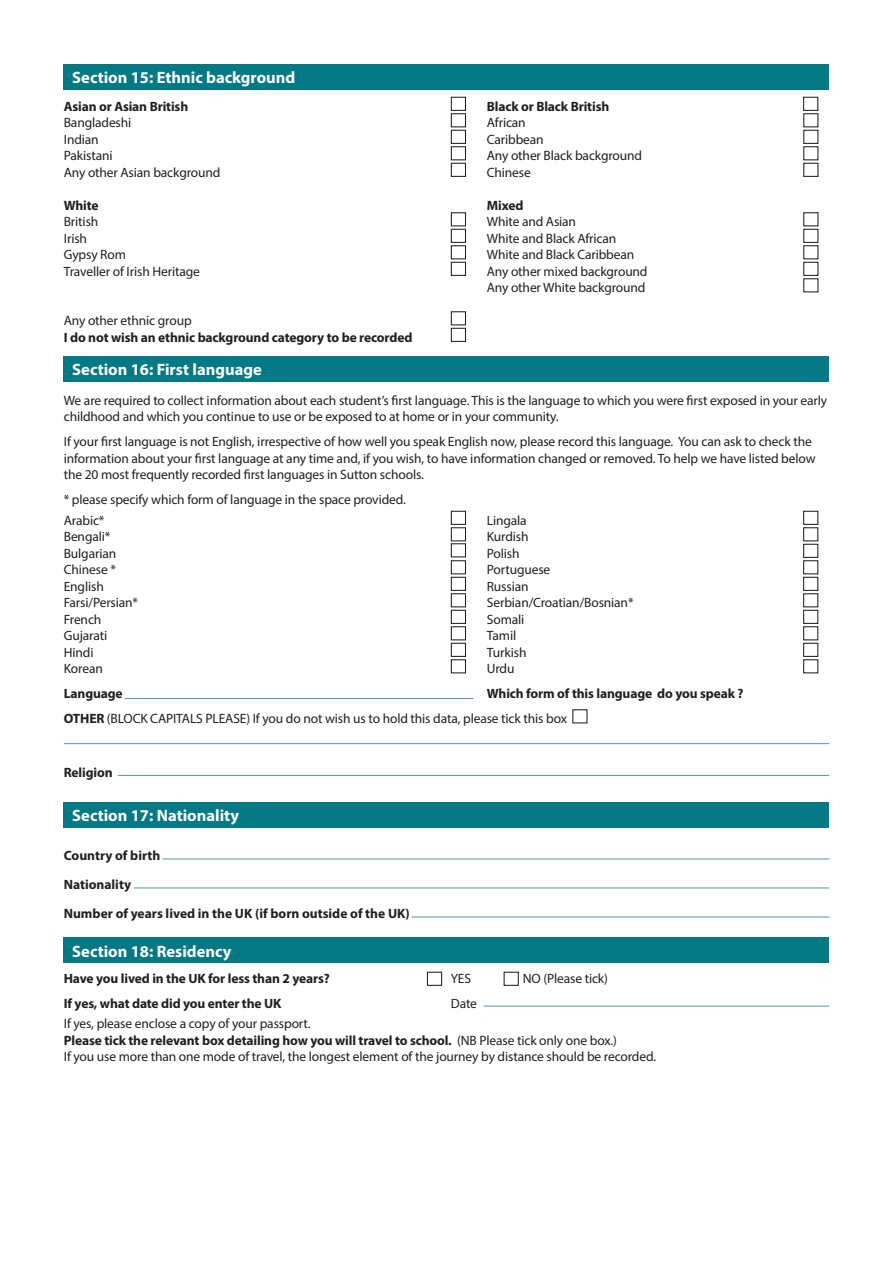
<style>
.page{position:relative;width:893px;height:1263px;background:#fff}
.page>*{position:absolute;margin:0;border:0;box-sizing:border-box;transform-origin:0 0}
.t1{font:700 16.5px "Myriad Pro";color:#fff}
.t2{font:13.5px/16.5px "Myriad Pro";letter-spacing:-.01em;color:#231f20}
.t3{font:700 13.5px/29.2px "Myriad Pro";letter-spacing:-.01em;color:#231f20}
.s1{font-weight:700}
</style>
<div class="page">
<div style="left:64px;top:938px;width:765px;height:25px;background:#037985"></div>
<div style="left:64px;top:802px;width:765px;height:25px;background:#037985"></div>
<hr style="left:484px;top:1006px;width:345px;height:1px;background:#5199a3">
<div style="left:64px;top:64px;width:765px;height:25px;background:#037985"></div>
<div style="left:64px;top:356px;width:765px;height:26px;background:#037985"></div>
<div style="left:451px;top:97px;width:15px;height:14px;border:1px solid #231f20"></div>
<div style="left:803px;top:97px;width:15px;height:14px;border:1px solid #231f20"></div>
<div style="left:451px;top:113px;width:15px;height:14px;border:1px solid #231f20"></div>
<div style="left:803px;top:113px;width:15px;height:14px;border:1px solid #231f20"></div>
<div style="left:451px;top:130px;width:15px;height:14px;border:1px solid #231f20"></div>
<div style="left:803px;top:130px;width:15px;height:14px;border:1px solid #231f20"></div>
<div style="left:451px;top:146px;width:15px;height:14px;border:1px solid #231f20"></div>
<div style="left:803px;top:146px;width:15px;height:14px;border:1px solid #231f20"></div>
<div style="left:451px;top:163px;width:15px;height:14px;border:1px solid #231f20"></div>
<div style="left:803px;top:163px;width:15px;height:14px;border:1px solid #231f20"></div>
<div style="left:451px;top:212px;width:15px;height:14px;border:1px solid #231f20"></div>
<div style="left:803px;top:212px;width:15px;height:14px;border:1px solid #231f20"></div>
<div style="left:451px;top:229px;width:15px;height:14px;border:1px solid #231f20"></div>
<div style="left:803px;top:229px;width:15px;height:14px;border:1px solid #231f20"></div>
<div style="left:451px;top:245px;width:15px;height:14px;border:1px solid #231f20"></div>
<div style="left:803px;top:245px;width:15px;height:14px;border:1px solid #231f20"></div>
<div style="left:451px;top:262px;width:15px;height:14px;border:1px solid #231f20"></div>
<div style="left:803px;top:262px;width:15px;height:14px;border:1px solid #231f20"></div>
<div style="left:803px;top:278px;width:15px;height:14px;border:1px solid #231f20"></div>
<div style="left:451px;top:311px;width:15px;height:14px;border:1px solid #231f20"></div>
<div style="left:451px;top:328px;width:15px;height:14px;border:1px solid #231f20"></div>
<div style="left:451px;top:511px;width:15px;height:14px;border:1px solid #231f20"></div>
<div style="left:803px;top:511px;width:15px;height:14px;border:1px solid #231f20"></div>
<div style="left:451px;top:527px;width:15px;height:14px;border:1px solid #231f20"></div>
<div style="left:803px;top:527px;width:15px;height:14px;border:1px solid #231f20"></div>
<div style="left:803px;top:544px;width:15px;height:14px;border:1px solid #231f20"></div>
<div style="left:451px;top:560px;width:15px;height:14px;border:1px solid #231f20"></div>
<div style="left:803px;top:560px;width:15px;height:14px;border:1px solid #231f20"></div>
<div style="left:451px;top:577px;width:15px;height:14px;border:1px solid #231f20"></div>
<div style="left:803px;top:577px;width:15px;height:14px;border:1px solid #231f20"></div>
<div style="left:451px;top:593px;width:15px;height:14px;border:1px solid #231f20"></div>
<div style="left:803px;top:593px;width:15px;height:14px;border:1px solid #231f20"></div>
<div style="left:451px;top:610px;width:15px;height:14px;border:1px solid #231f20"></div>
<div style="left:803px;top:610px;width:15px;height:14px;border:1px solid #231f20"></div>
<div style="left:451px;top:626px;width:15px;height:14px;border:1px solid #231f20"></div>
<div style="left:803px;top:626px;width:15px;height:14px;border:1px solid #231f20"></div>
<div style="left:451px;top:643px;width:15px;height:14px;border:1px solid #231f20"></div>
<div style="left:803px;top:643px;width:15px;height:14px;border:1px solid #231f20"></div>
<div style="left:451px;top:659px;width:15px;height:14px;border:1px solid #231f20"></div>
<div style="left:803px;top:659px;width:15px;height:14px;border:1px solid #231f20"></div>
<div style="left:572px;top:709px;width:16px;height:14px;border:1px solid #231f20"></div>
<hr style="left:118px;top:775px;width:711px;height:1px;background:#5199a3">
<hr style="left:64px;top:743px;width:765px;height:1px;background:#5199a3">
<hr style="left:125px;top:698px;width:348px;height:1px;background:#5199a3">
<div style="left:451px;top:543px;width:15px;height:14px;border:1px solid #231f20"></div>
<hr style="left:162px;top:858px;width:667px;height:1px;background:#5199a3">
<hr style="left:134px;top:887px;width:695px;height:1px;background:#5199a3">
<hr style="left:412px;top:916px;width:417px;height:1px;background:#5199a3">
<div style="left:427px;top:972px;width:15px;height:14px;border:1px solid #231f20"></div>
<div style="left:504px;top:972px;width:15px;height:14px;border:1px solid #231f20"></div>
<p class="t1" style="left:72px;top:66px;width:225px">Section 15: Ethnic background</p>
<p class="t3" style="left:64px;top:91px;width:126px">Asian or Asian British</p>
<p class="t3" style="left:487px;top:91px;width:124px">Black or Black British</p>
<p class="t2" style="left:64px;top:114px;width:69px">Bangladeshi</p>
<p class="t2" style="left:487px;top:114px;width:40px">African</p>
<p class="t2" style="left:64px;top:131px;width:36px">Indian</p>
<p class="t2" style="left:487px;top:131px;width:58px">Caribbean</p>
<p class="t2" style="left:64px;top:147px;width:50px">Pakistani</p>
<p class="t2" style="left:487px;top:147px;width:157px">Any other Black background</p>
<p class="t2" style="left:64px;top:164px;width:158px">Any other Asian background</p>
<p class="t2" style="left:487px;top:164px;width:46px">Chinese</p>
<p class="t3" style="left:64px;top:190px;width:36px">White</p>
<p class="t3" style="left:487px;top:190px;width:38px">Mixed</p>
<p class="t2" style="left:64px;top:213px;width:36px">British</p>
<p class="t2" style="left:487px;top:213px;width:91px">White and Asian</p>
<p class="t2" style="left:64px;top:230px;width:25px">Irish</p>
<p class="t2" style="left:487px;top:230px;width:131px">White and Black African</p>
<p class="t2" style="left:64px;top:246px;width:64px">Gypsy Rom</p>
<p class="t2" style="left:487px;top:246px;width:149px">White and Black Caribbean</p>
<p class="t2" style="left:64px;top:263px;width:138px">Traveller of Irish Heritage</p>
<p class="t2" style="left:487px;top:263px;width:162px">Any other mixed background<br>Any other White background</p>
<p class="t2" style="left:64px;top:312px;width:129px">Any other ethnic group</p>
<p class="t3" style="left:64px;top:322px;width:350px">I do not wish an ethnic background category to be recorded</p>
<p class="t1" style="left:72px;top:359px;width:191px">Section 16: First language</p>
<p class="t2" style="left:64px;top:392px;width:765px">We are required to collect information about each student’s first language. This is the language to which you were first exposed in your early childhood and which you continue to use or be exposed to at home or in your community.</p>
<p class="t2" style="left:64px;top:433px;width:753px">If your first language is not English, irrespective of how well you speak English now, please record this language. You can ask to check the information about your first language at any time and, if you wish, to have information changed or removed. To help we have listed below the 20 most frequently recorded first languages in Sutton schools.</p>
<p class="t2" style="left:64px;top:489px;width:344px;line-height:20.7px">* please specify which form of language in the space provided.<br>Arabic*</p>
<p class="t2" style="left:487px;top:512px;width:41px">Lingala</p>
<p class="t2" style="left:64px;top:528px;width:48px">Bengali*</p>
<p class="t2" style="left:487px;top:528px;width:43px">Kurdish</p>
<p class="t2" style="left:64px;top:545px;width:54px">Bulgarian</p>
<p class="t2" style="left:487px;top:545px;width:34px">Polish</p>
<p class="t2" style="left:64px;top:561px;width:54px">Chinese *</p>
<p class="t2" style="left:487px;top:561px;width:65px">Portuguese</p>
<p class="t2" style="left:64px;top:578px;width:42px">English</p>
<p class="t2" style="left:487px;top:578px;width:43px">Russian</p>
<p class="t2" style="left:64px;top:594px;width:76px">Farsi/Persian*</p>
<p class="t2" style="left:487px;top:594px;width:148px">Serbian/Croatian/Bosnian*</p>
<p class="t2" style="left:64px;top:611px;width:39px">French</p>
<p class="t2" style="left:487px;top:611px;width:39px">Somali</p>
<p class="t2" style="left:64px;top:627px;width:45px">Gujarati</p>
<p class="t2" style="left:487px;top:627px;width:31px">Tamil</p>
<p class="t2" style="left:64px;top:644px;width:31px">Hindi</p>
<p class="t2" style="left:487px;top:644px;width:41px">Turkish</p>
<p class="t2" style="left:64px;top:660px;width:41px">Korean</p>
<p class="t2" style="left:487px;top:660px;width:29px">Urdu</p>
<p class="t3" style="left:64px;top:679px;width:60px">Language</p>
<p class="t2" style="left:64px;top:681px;width:681px;line-height:25px;text-indent:423px"><span class="s1">Which form of this language do you speak ?<br>OTHER</span> (BLOCK CAPITALS PLEASE) If you do not wish us to hold this data, please tick this box</p>
<p class="t3" style="left:64px;top:758px;width:50px">Religion</p>
<p class="t1" style="left:72px;top:804px;width:168px">Section 17: Nationality</p>
<p class="t3" style="left:64px;top:840px;width:348px">Country of birth<br>Nationality<br>Number of years lived in the UK (if born outside of the UK)</p>
<p class="t1" style="left:72px;top:940px;width:161px">Section 18: Residency</p>
<p class="t3" style="left:64px;top:963px;width:268px">Have you lived in the UK for less than 2 years?</p>
<p class="t2" style="left:451px;top:970px;width:22px">YES</p>
<p class="t2" style="left:523px;top:970px;width:87px">NO (Please tick)</p>
<p class="t3" style="left:64px;top:988px;width:219px">If yes, what date did you enter the UK</p>
<p class="t2" style="left:451px;top:995px;width:28px">Date</p>
<p class="t2" style="left:64px;top:1015px;width:594px">If yes, please enclose a copy of your passport.<br><span class="s1">Please tick the relevant box detailing how you will travel to school.</span> (NB Please tick only one box.)<br>If you use more than one mode of travel, the longest element of the journey by distance should be recorded.</p>
</div>
